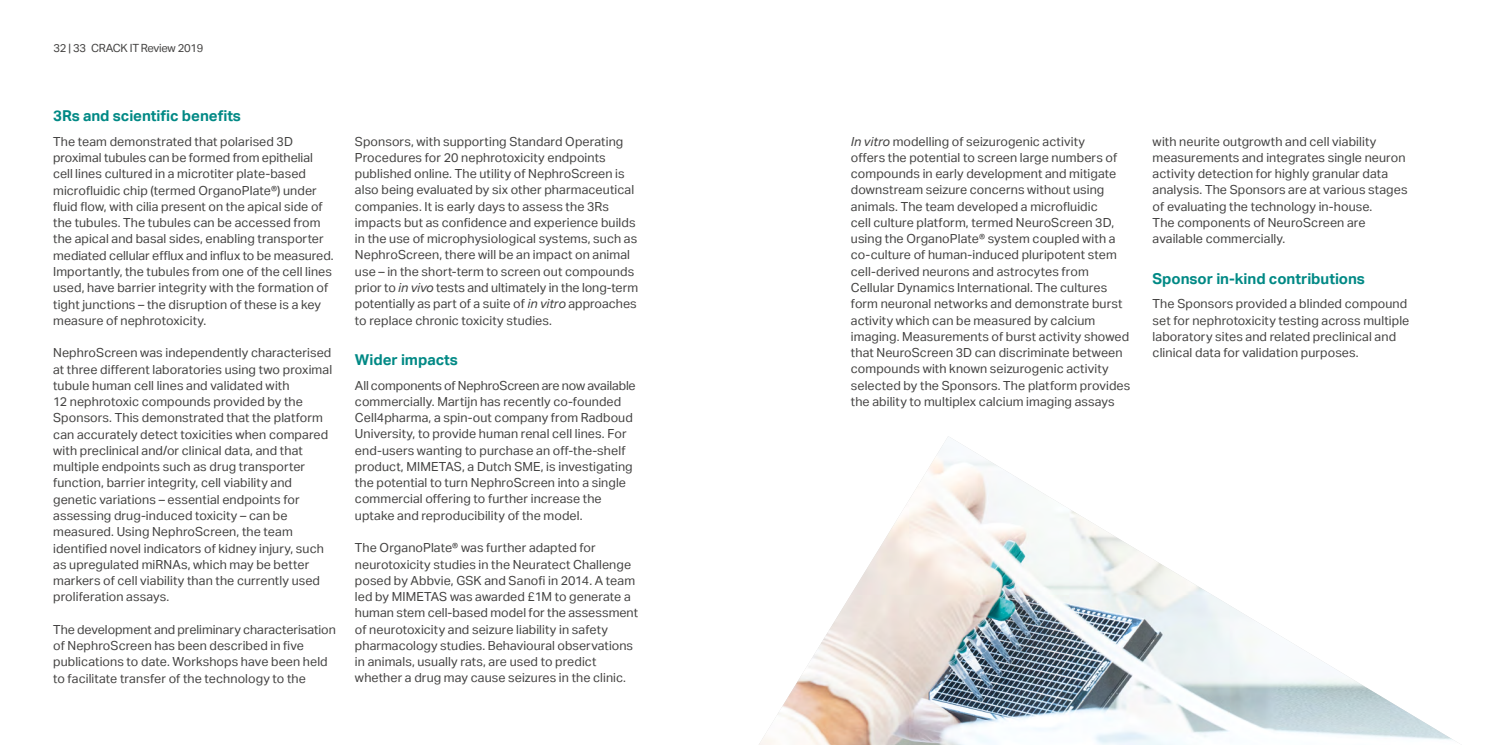
<style>
.page{position:relative;width:1489px;height:745px;background:#fff}
.page>*{position:absolute;margin:0;border:0;box-sizing:border-box;transform-origin:0 0}
.t1{font:700 15px "Aktiv Grotesk";letter-spacing:-.005em;color:#008985}
.t2{font:12.5px/16.2px "Aktiv Grotesk";letter-spacing:.005em;color:#434241}
.t3{font:11.25px "Aktiv Grotesk";letter-spacing:-.025em;color:#434241}
.s1{font-style:italic}
</style>
<div class="page">
<img style="left:759px;top:436px;width:696px;height:308px">
<p class="t3" style="left:54px;top:42px;width:151px">32 | 33 CRACK IT Review 2019</p>
<p class="t1" style="left:53px;top:107px;width:189px">3Rs and scientific benefits</p>
<p class="t2" style="left:53px;top:133px;width:282px">The team demonstrated that polarised 3D proximal tubules can be formed from epithelial cell lines cultured in a microtiter plate-based microfluidic chip (termed OrganoPlate®) under fluid flow, with cilia present on the apical side of the tubules. The tubules can be accessed from the apical and basal sides, enabling transporter mediated cellular efflux and influx to be measured.<br>Importantly, the tubules from one of the cell lines used, have barrier integrity with the formation of tight junctions – the disruption of these is a key measure of nephrotoxicity.</p>
<p class="t2" style="left:53px;top:344px;width:280px">NephroScreen was independently characterised at three different laboratories using two proximal tubule human cell lines and validated with<br>12 nephrotoxic compounds provided by the Sponsors. This demonstrated that the platform can accurately detect toxicities when compared with preclinical and/or clinical data, and that multiple endpoints such as drug transporter function, barrier integrity, cell viability and genetic variations – essential endpoints for assessing drug-induced toxicity – can be measured. Using NephroScreen, the team identified novel indicators of kidney injury, such as upregulated miRNAs, which may be better markers of cell viability than the currently used proliferation assays.</p>
<p class="t2" style="left:53px;top:620px;width:284px">The development and preliminary characterisation of NephroScreen has been described in five publications to date. Workshops have been held to facilitate transfer of the technology to the</p>
<p class="t2" style="left:355px;top:133px;width:285px">Sponsors, with supporting Standard Operating Procedures for 20 nephrotoxicity endpoints published online. The utility of NephroScreen is also being evaluated by six other pharmaceutical companies. It is early days to assess the 3Rs impacts but as confidence and experience builds in the use of microphysiological systems, such as NephroScreen, there will be an impact on animal use – in the short-term to screen out compounds prior to <span class="s1">in vivo</span> tests and ultimately in the long-term potentially as part of a suite of <span class="s1">in vitro</span> approaches to replace chronic toxicity studies.</p>
<p class="t1" style="left:355px;top:350px;width:104px">Wider impacts</p>
<p class="t2" style="left:355px;top:376px;width:282px">All components of NephroScreen are now available commercially. Martijn has recently co-founded Cell4pharma, a spin-out company from Radboud University, to provide human renal cell lines. For end-users wanting to purchase an off-the-shelf product, MIMETAS, a Dutch SME, is investigating the potential to turn NephroScreen into a single commercial offering to further increase the uptake and reproducibility of the model.</p>
<p class="t2" style="left:355px;top:539px;width:285px">The OrganoPlate® was further adapted for neurotoxicity studies in the Neuratect Challenge posed by Abbvie, GSK and Sanofi in 2014. A team led by MIMETAS was awarded £1M to generate a human stem cell-based model for the assessment of neurotoxicity and seizure liability in safety pharmacology studies. Behavioural observations in animals, usually rats, are used to predict whether a drug may cause seizures in the clinic.</p>
<p class="t2" style="left:850px;top:133px;width:281px"><span class="s1">In vitro</span> modelling of seizurogenic activity<br>offers the potential to screen large numbers of compounds in early development and mitigate downstream seizure concerns without using animals. The team developed a microfluidic<br>cell culture platform, termed NeuroScreen 3D, using the OrganoPlate® system coupled with a co-culture of human-induced pluripotent stem cell-derived neurons and astrocytes from Cellular Dynamics International. The cultures form neuronal networks and demonstrate burst activity which can be measured by calcium imaging. Measurements of burst activity showed that NeuroScreen 3D can discriminate between compounds with known seizurogenic activity selected by the Sponsors. The platform provides the ability to multiplex calcium imaging assays</p>
<p class="t2" style="left:1152px;top:133px;width:256px">with neurite outgrowth and cell viability measurements and integrates single neuron activity detection for highly granular data analysis. The Sponsors are at various stages of evaluating the technology in-house.<br>The components of NeuroScreen are available commercially.</p>
<p class="t1" style="left:1152px;top:269px;width:214px">Sponsor in-kind contributions</p>
<p class="t2" style="left:1152px;top:295px;width:258px">The Sponsors provided a blinded compound set for nephrotoxicity testing across multiple laboratory sites and related preclinical and clinical data for validation purposes.</p>
</div>
